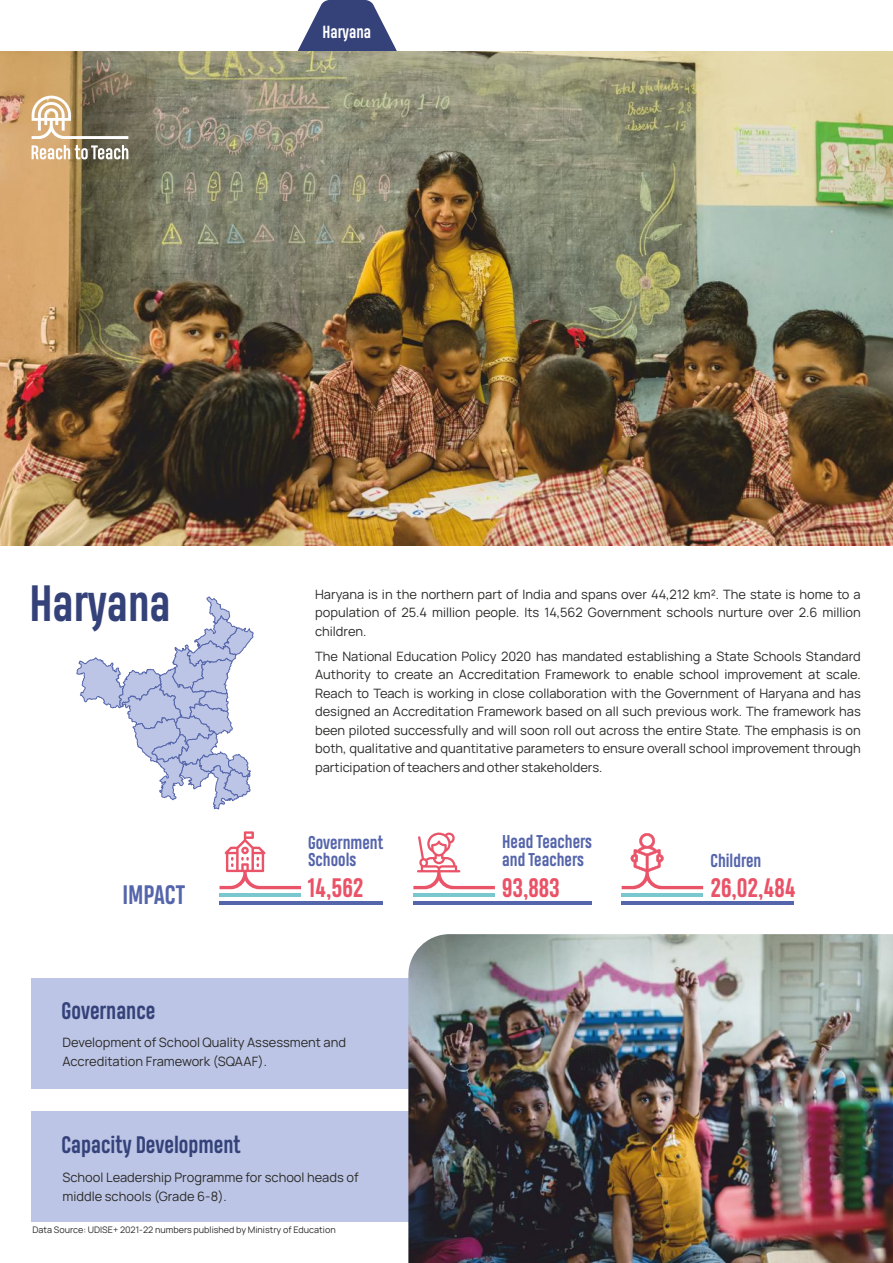
<style>
.page{position:relative;width:893px;height:1263px;background:#fff}
.page>*{position:absolute;margin:0;border:0;box-sizing:border-box;transform-origin:0 0}
.t1{font:700 48px "Heading Pro";color:#35427a}
.t2{font:700 25.2px "Heading Pro";color:#ea5267}
.t3{font:700 25.2px "Heading Pro";color:#5565ab}
.t4{font:700 22.5px "Heading Pro";color:#35427a}
.t5{font:700 17.4px/17.7px "Heading Pro";color:#5565ab}
.t6{font:700 16.5px "Heading Pro";color:#fefefe}
.t7{font:12.9px/18.5px "Manrope";color:#2b2a29;text-align:justify}
.t8{font:9px "Manrope";color:#2b2a29}
</style>
<div class="page">
<svg style="left:297px;top:0;width:100px;height:51px;fill:#35427a"></svg>
<img style="left:0;top:51px;width:893px;height:494px">
<div style="left:32px;top:978px;width:382px;height:110px;background:#bcc5e5"></div>
<div style="left:32px;top:1111px;width:382px;height:111px;background:#bcc5e5"></div>
<svg style="left:32px;top:145px;width:96px;height:14px"></svg>
<svg style="left:32px;top:96px;width:96px;height:43px"></svg>
<img style="left:408px;top:934px;width:485px;height:329px">
<svg style="left:76px;top:597px;width:178px;height:213px"></svg>
<hr style="left:220px;top:901px;width:163px;height:4px;background:#5565ab">
<hr style="left:220px;top:893px;width:81px;height:4px;background:#7ac8cf">
<svg style="left:220px;top:831px;width:81px;height:58px"></svg>
<hr style="left:413px;top:901px;width:179px;height:4px;background:#5565ab">
<hr style="left:413px;top:893px;width:82px;height:4px;background:#7ac8cf">
<svg style="left:413px;top:832px;width:82px;height:57px"></svg>
<hr style="left:622px;top:901px;width:172px;height:4px;background:#5565ab">
<hr style="left:622px;top:893px;width:81px;height:4px;background:#7ac8cf">
<svg style="left:622px;top:833px;width:81px;height:56px"></svg>
<p class="t6" style="left:323px;top:25px;width:50px">Haryana</p>
<h1 class="t1" style="left:29px;top:584px;width:143px">Haryana</h1>
<h2 class="t3" style="left:122px;top:885px;width:64px">IMPACT</h2>
<p class="t7" style="left:315px;top:585px;width:547px">Haryana is in the northern part of India and spans over 44,212 km². The state is home to a population of 25.4 million people. Its 14,562 Government schools nurture over 2.6 million children.</p>
<p class="t7" style="left:315px;top:646px;width:547px">The National Education Policy 2020 has mandated establishing a State Schools Standard Authority to create an Accreditation Framework to enable school improvement at scale.<br>Reach to Teach is working in close collaboration with the Government of Haryana and has designed an Accreditation Framework based on all such previous work. The framework has been piloted successfully and will soon roll out across the entire State. The emphasis is on both, qualitative and quantitative parameters to ensure overall school improvement through participation of teachers and other stakeholders.</p>
<h3 class="t5" style="left:308px;top:834px;width:77px">Government<br>Schools</h3>
<h2 class="t2" style="left:308px;top:878px;width:57px">14,562</h2>
<h3 class="t5" style="left:502px;top:834px;width:91px">Head Teachers and Teachers</h3>
<h2 class="t2" style="left:502px;top:878px;width:59px">93,883</h2>
<h3 class="t5" style="left:710px;top:853px;width:52px">Children</h3>
<h2 class="t2" style="left:710px;top:878px;width:87px">26,02,484</h2>
<h3 class="t4" style="left:62px;top:1002px;width:95px">Governance</h3>
<p class="t7" style="left:62px;top:1033px;width:285px">Development of School Quality Assessment and<br>Accreditation Framework (SQAAF).</p>
<h3 class="t4" style="left:62px;top:1136px;width:181px">Capacity Development</h3>
<p class="t7" style="left:62px;top:1168px;width:298px">School Leadership Programme for school heads of middle schools (Grade 6-8).</p>
<p class="t8" style="left:32px;top:1224px;width:305px">Data Source: UDISE+ 2021-22 numbers published by Ministry of Education</p>
</div>
